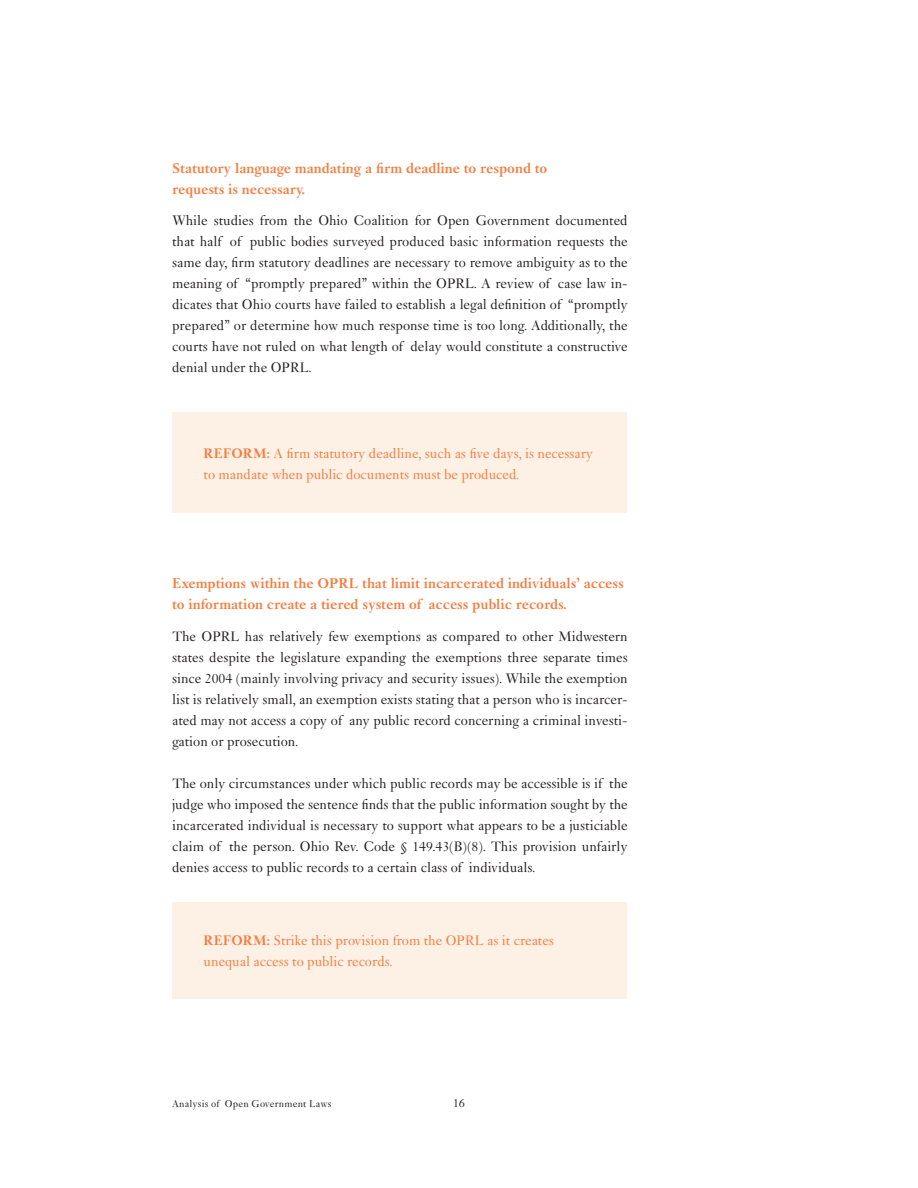
<style>
.page{position:relative;width:918px;height:1188px;background:#fff}
.page>*{position:absolute;margin:0;border:0;box-sizing:border-box;transform-origin:0 0}
.t1{font:700 15px/21px "Janson";color:#f47d3f}
.t2{font:14.7px/21px "Janson";color:#231f20;text-align:justify}
.t3{font:14.7px/21px "Janson";color:#f47d3f}
.t4{font:12.75px "Janson";color:#231f20}
.t5{font:10.5px "Janson";letter-spacing:.02em;color:#231f20}
.s1{font-weight:700}
</style>
<div class="page">
<div style="left:172px;top:413px;width:455px;height:100px;background:#fdf0e5"></div>
<div style="left:172px;top:902px;width:455px;height:96px;background:#fdf0e5"></div>
<p class="t1" style="left:172px;top:157px;width:377px">Statutory language mandating a firm deadline to respond to requests is necessary.</p>
<p class="t2" style="left:172px;top:210px;width:457px">While studies from the Ohio Coalition for Open Government documented that half of public bodies surveyed produced basic information requests the same day, firm statutory deadlines are necessary to remove ambiguity as to the meaning of “promptly prepared” within the OPRL</p>
<p class="t2" style="left:172px;top:273px;width:457px;text-indent:302px">. A review of case law in&shy;dicates that Ohio courts have failed to establish a legal definition of “promptly prepared” or determine how much response time is too long. Additionally, the courts have not ruled on what length of delay would constitute a constructive denial under the OPRL</p>
<p class="t2" style="left:309px;top:357px;width:4px">.</p>
<p class="t3" style="left:204px;top:442px;width:391px"><span class="s1">REFORM:</span> A firm statutory deadline, such as five days, is necessary to mandate when public documents must be produced.</p>
<p class="t1" style="left:172px;top:573px;width:453px">Exemptions within the OPRL that limit incarcerated individuals’ access to information create a tiered system of access public records.</p>
<p class="t2" style="left:172px;top:626px;width:40px">The OPRL</p>
<p class="t2" style="left:172px;top:626px;width:457px;text-indent:73px">has relatively few exemptions as compared to other Midwestern states despite the legislature expanding the exemptions three separate times since 2004 (mainly involving privacy and security issues). While the exemption list is relatively small, an exemption exists stating that a person who is incarcer&shy;ated may not access a copy of any public record concerning a criminal investi&shy;gation or prosecution.</p>
<p class="t2" style="left:172px;top:773px;width:457px">The only circumstances under which public records may be accessible is if the judge who imposed the sentence finds that the public information sought by the incarcerated individual is necessary to support what appears to be a justiciable claim of the person. Ohio Rev. Code § 149.43(B)(8). This provision unfairly denies access to public records to a certain class of individuals.</p>
<p class="t3" style="left:204px;top:930px;width:253px"><span class="s1">REFORM:</span> Strike this provision from the OPRL</p>
<p class="t3" style="left:487px;top:930px;width:68px">as it creates</p>
<p class="t3" style="left:204px;top:951px;width:190px">unequal access to public records.</p>
<p class="t5" style="left:172px;top:1097px;width:161px">Analysis of Open Government Laws</p>
<p class="t4" style="left:453px;top:1095px;width:13px">16</p>
</div>
